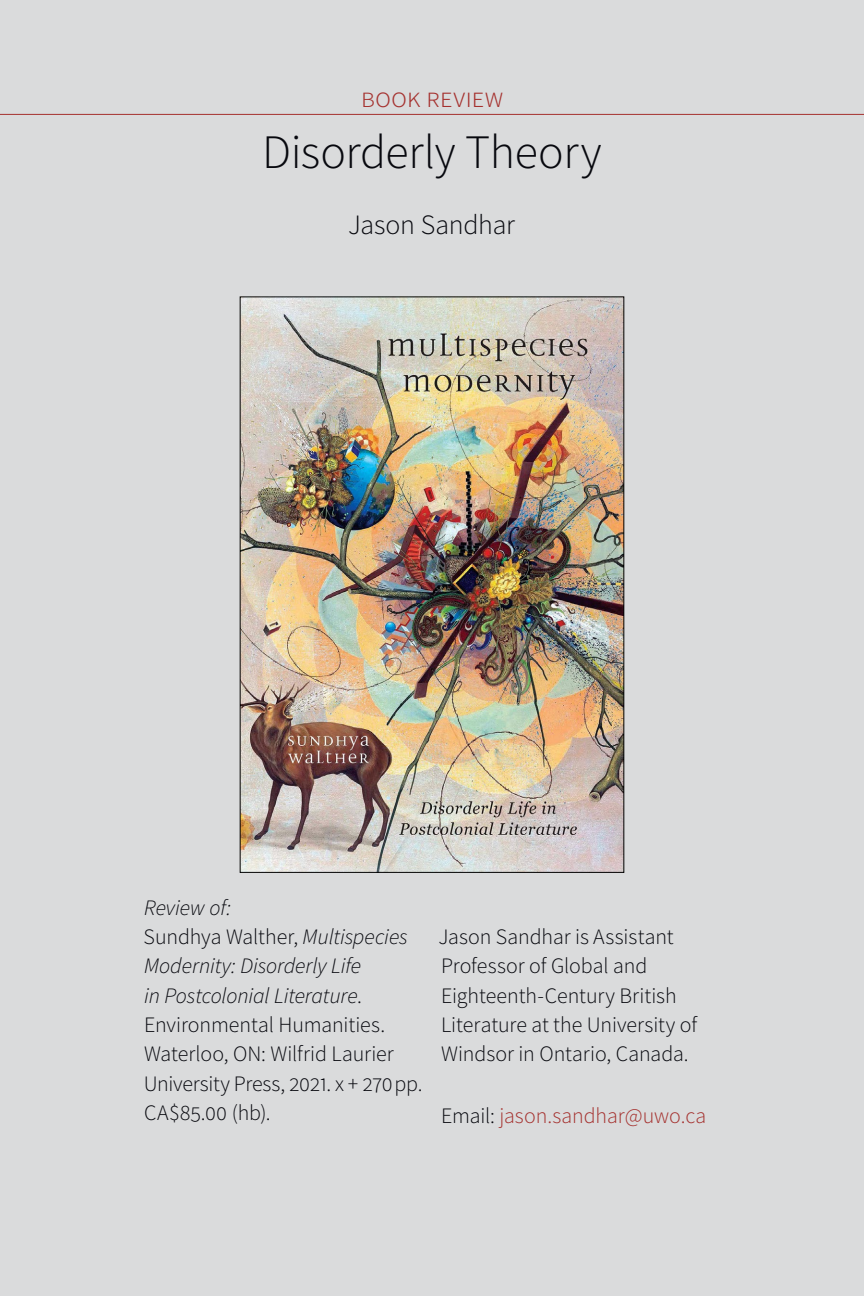
<style>
.page{position:relative;width:864px;height:1296px;background:#dadbdc}
.page>*{position:absolute;margin:0;border:0;box-sizing:border-box;transform-origin:0 0}
.t1{font:48px "Source Sans Variable";letter-spacing:-.01em;color:#07080e}
.t2{font:28px "Source Sans Variable";letter-spacing:-.01em;color:#07080e}
.t3{font:28px "Source Sans Variable";color:#a5312f}
.t4{font:22px/29.2px "Source Sans Variable";letter-spacing:-.005em;color:#07080e}
.t5{font:22px "Source Sans Variable";letter-spacing:-.005em;color:#a5312f}
.s1{font-style:italic}
.s2{color:#07080e}
</style>
<div class="page">
<img style="left:242px;top:299px;width:380px;height:572px">
<hr style="left:0;top:114px;width:864px;height:1px;background:#a5312f">
<p class="t3" style="left:361px;top:81px;width:144px">Book Review</p>
<h1 class="t1" style="left:262px;top:124px;width:341px">Disorderly Theory</h1>
<p class="t2" style="left:348px;top:208px;width:168px">Jason Sandhar</p>
<p class="t4" style="left:144px;top:893px;width:280px"><span class="s1">Review of:<br></span>Sundhya Walther, <span class="s1">Multispecies<br>Modernity: Disorderly Life<br>in Postcolonial Literature</span>.<br>Environmental Humanities.<br>Waterloo, ON: Wilfrid Laurier<br>University Press, 2021. x + 270 pp.<br>CA$85.00 (hb).</p>
<p class="t4" style="left:438px;top:922px;width:260px">Jason Sandhar is Assistant<br>Professor of Global and<br>Eighteenth-Century British<br>Literature at the University of<br>Windsor in Ontario, Canada.</p>
<p class="t5" style="left:441px;top:1103px;width:267px"><span class="s2">Email:</span> jason.sandhar@uwo.ca</p>
</div>
